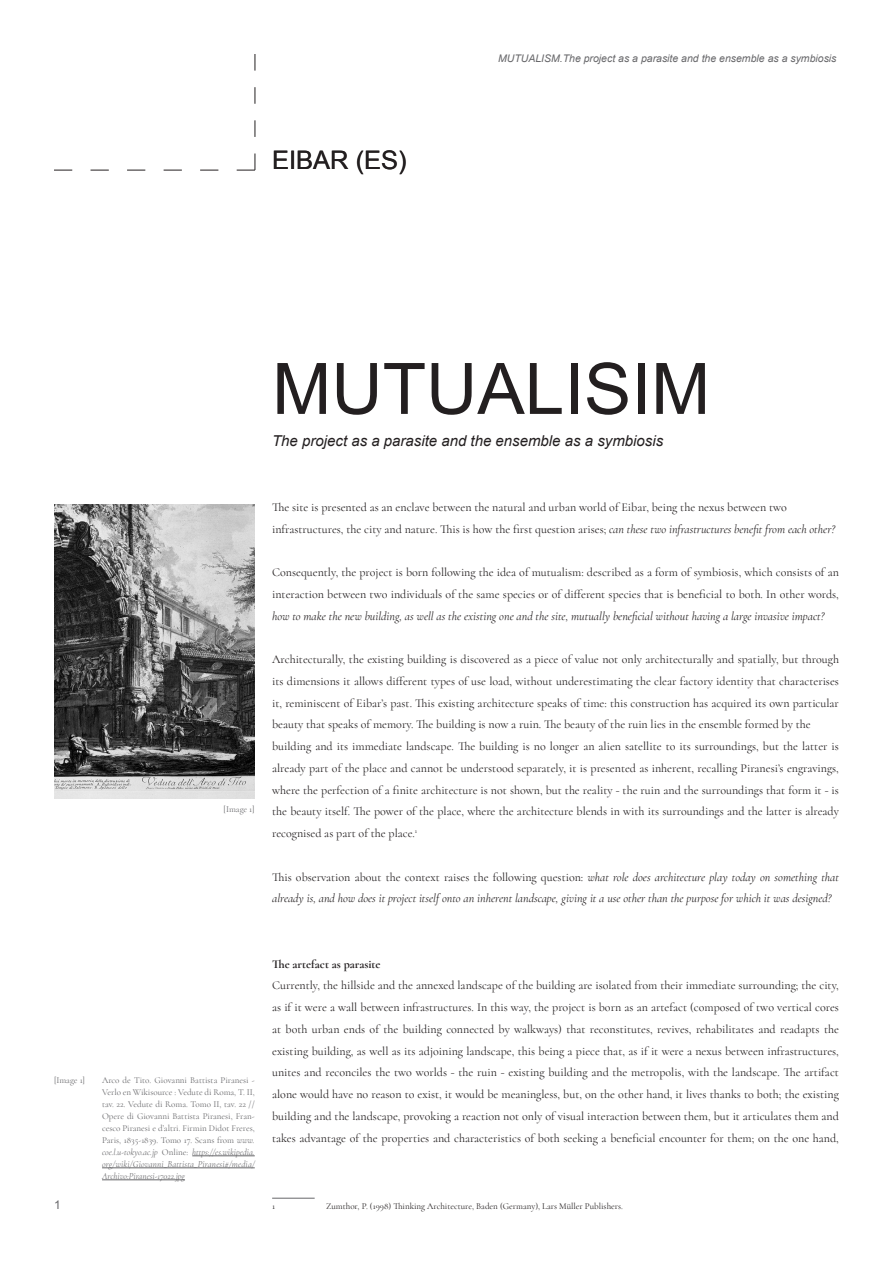
<style>
.page{position:relative;width:893px;height:1263px;background:#fff}
.page>*{position:absolute;margin:0;border:0;box-sizing:border-box;transform-origin:0 0}
.t1{font:71.1px "Arial";color:#231f20}
.t2{font:25.5px "Arial";color:#231f20}
.t3{font:italic 15px "Arial";color:#231f20}
.t4{font:12px/21.8px "Cormorant";color:#231f20;text-align:justify}
.t5{font:italic 12px/21.8px "Cormorant";color:#231f20}
.t6{font:700 12px "Cormorant";color:#231f20}
.t7{font:12px "Arial";color:#67676a}
.t8{font:italic 10.5px "Arial";color:#67676a}
.t9{font:9px/12px "Cormorant";color:#67676a;text-align:justify}
.t10{font:9px "Cormorant";color:#231f20}
.s1{font-style:italic}
.s2{font-style:normal}
</style>
<div class="page">
<svg style="left:54px;top:54px;width:202px;height:117px"></svg>
<hr style="left:272px;top:1198px;width:43px;height:1px;background:#67676a">
<img style="left:54px;top:505px;width:201px;height:293px">
<hr style="left:192px;top:1155px;width:63px;height:1px;background:#67676a">
<hr style="left:102px;top:1167px;width:153px;height:1px;background:#67676a">
<hr style="left:102px;top:1179px;width:83px;height:1px;background:#67676a">
<p class="t2" style="left:272px;top:143px;width:136px">EIBAR (ES)</p>
<p class="t8" style="left:498px;top:51px;width:340px">MUTUALISM.The project as a parasite and the ensemble as a symbiosis</p>
<p class="t1" style="left:272px;top:342px;width:440px">MUTUALISIM</p>
<p class="t3" style="left:272px;top:430px;width:393px">The project as a parasite and the ensemble as a symbiosis</p>
<p class="t9" style="left:224px;top:803px;width:33px">[Image 1]</p>
<p class="t4" style="left:272px;top:496px;width:516px">The site is presented as an enclave between the natural and urban world of Eibar, being the nexus between two</p>
<p class="t4" style="left:272px;top:518px;width:564px">infrastructures, the city and nature. This is how the first question arises; <span class="s1">can these two infrastructures benefit from each other?</span></p>
<p class="t4" style="left:272px;top:561px;width:568px">Consequently, the project is born following the idea of mutualism: described as a form of symbiosis, which consists of an interaction between two individuals of the same species or of different species that is beneficial to both. In other words, <span class="s1">how to make the new building, as well as the existing one and the site, mutually beneficial without having a large invasive impact?</span></p>
<p class="t4" style="left:272px;top:648px;width:568px">Architecturally, the existing building is discovered as a piece of value not only architecturally and spatially, but through its dimensions it allows different types of use load, without underestimating the clear factory identity that characterises it, reminiscent of Eibar’s past. This existing architecture speaks of time: this construction has acquired its own particular beauty that speaks of memory. The building is now a ruin. The beauty of the ruin lies in the ensemble formed by the</p>
<p class="t4" style="left:272px;top:735px;width:568px">building and its immediate landscape. The building is no longer an alien satellite to its surroundings, but the latter is already part of the place and cannot be understood separately, it is presented as inherent, recalling Piranesi’s engravings, where the perfection of a finite architecture is not shown, but the reality - the ruin and the surroundings that form it - is the beauty itself. The power of the place, where the architecture blends in with its surroundings and the latter is already recognised as part of the place.<sup>1</sup></p>
<p class="t5" style="left:272px;top:866px;width:568px"><span class="s2">This observation about the context raises the following question:</span> what role does architecture play today on something that already is, and how does it project itself onto an inherent landscape, giving it a use other than the purpose for which it was designed?</p>
<p class="t9" style="left:54px;top:1074px;width:33px">[Image 1]</p>
<p class="t9" style="left:102px;top:1074px;width:154px">Arco de Tito. Giovanni Battista Piranesi - Verlo en Wikisource : Vedute di Roma, T. II, tav. 22. Vedute di Roma. Tomo II, tav. 22 // Opere di Giovanni Battista Piranesi, Fran&shy;cesco Piranesi e d’altri. Firmin Didot Freres, Paris, 1835-1839. Tomo 17. Scans from <span class="s1">www. coe.l.u-tokyo.ac.jp</span> Online: <span class="s1">https://es.wikipedia. org/wiki/Giovanni_Battista_Piranesi#/media/ Archivo:Piranesi-17022.jpg</span></p>
<p class="t6" style="left:272px;top:956px;width:110px">The artefact as parasite</p>
<p class="t4" style="left:272px;top:974px;width:568px">Currently, the hillside and the annexed landscape of the building are isolated from their immediate surrounding; the city, as if it were a wall between infrastructures. In this way, the project is born as an artefact (composed of two vertical cores at both urban ends of the building connected by walkways) that reconstitutes, revives, rehabilitates and readapts the existing building, as well as its adjoining landscape, this being a piece that, as if it were a nexus between infrastructures, unites and reconciles the two worlds - the ruin - existing building and the metropolis, with the landscape. The artifact alone would have no reason to exist, it would be meaningless, but, on the other hand, it lives thanks to both; the existing building and the landscape, provoking a reaction not only of visual interaction between them, but it articulates them and takes advantage of the properties and characteristics of both seeking a beneficial encounter for them; on the one hand,</p>
<p class="t7" style="left:54px;top:1197px;width:8px">1</p>
<p class="t10" style="left:272px;top:1201px;width:4px">1</p>
<p class="t10" style="left:326px;top:1201px;width:298px">Zumthor, P. (1998) Thinking Architecture, Baden (Germany), Lars Müller Publishers.</p>
</div>
